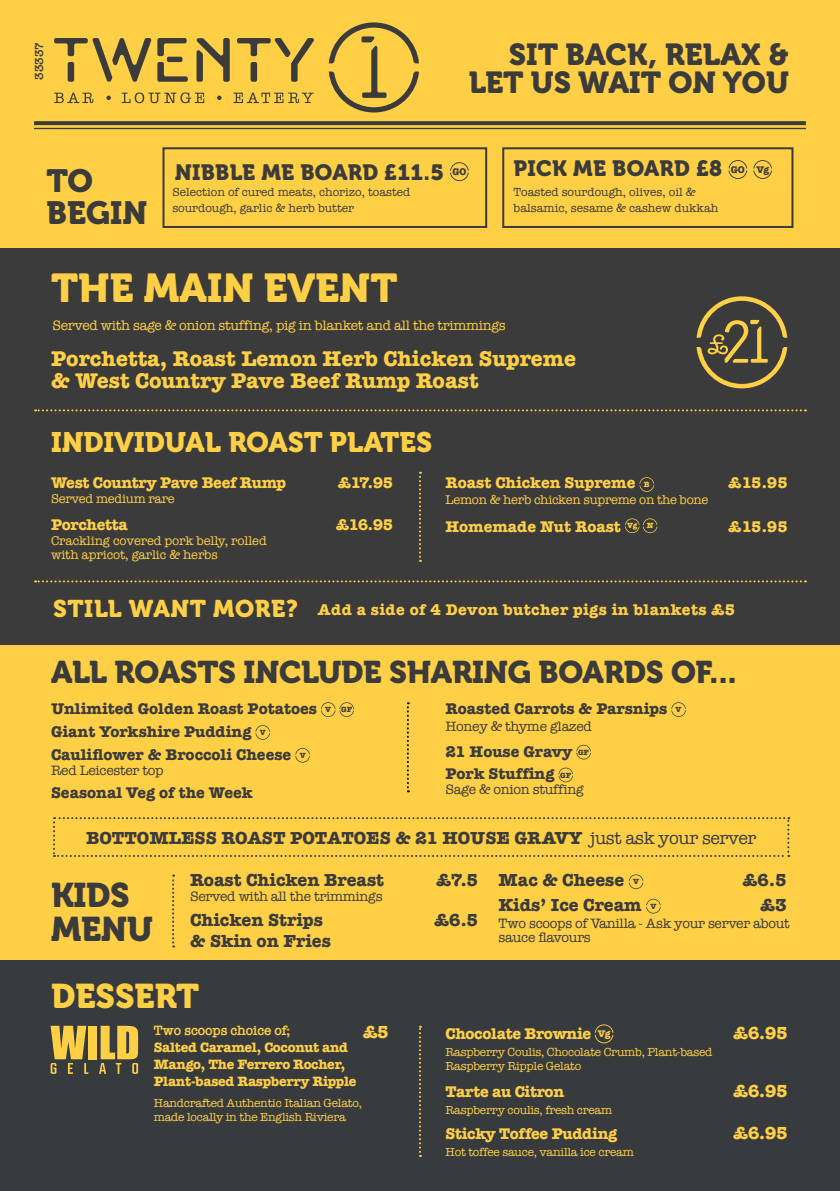
<style>
.page{position:relative;width:840px;height:1191px;background:#fff}
.page>*{position:absolute;margin:0;border:0;box-sizing:border-box;transform-origin:0 0}
.t1{font:40px "Museo 900";color:#ffd046}
.t2{font:34px/33.6px "Museo 900";letter-spacing:-.01em;color:#3b3b3b}
.t3{font:34px "Museo 900";color:#ffd046}
.t4{font:32px/31.6px "Museo 900";color:#3b3b3b}
.t5{font:31.2px "Museo 900";letter-spacing:-.01em;color:#3b3b3b}
.t6{font:30.2px/27.6px "Museo 900";color:#3b3b3b;text-align:right}
.t7{font:28px "Museo 900";color:#ffd046}
.t8{font:24px "Museo 900";letter-spacing:.025em;color:#ffd046}
.t9{font:700 22px/22px "American Typewriter";color:#ffd046}
.t10{font:22px "Museo 900";letter-spacing:.01em;color:#3b3b3b}
.t11{font:700 18px "American Typewriter";color:#3b3b3b}
.t12{font:700 18px "American Typewriter";color:#ffd046}
.t13{font:700 16px/22.8px "American Typewriter";color:#3b3b3b}
.t14{font:700 16px "American Typewriter";letter-spacing:-.02em;color:#ffd046}
.t15{font:700 16px "American Typewriter";color:#ffd046}
.t16{font:700 16px "American Typewriter";letter-spacing:.025em;color:#ffd046}
.t17{font:14px/14px "American Typewriter";letter-spacing:-.02em;color:#3b3b3b}
.t18{font:700 14px/16.8px "American Typewriter";letter-spacing:-.02em;color:#ffd046}
.t19{font:14px "American Typewriter";letter-spacing:-.02em;color:#ffd046}
.t20{font:600 14px "American Typewriter";letter-spacing:-.02em;color:#ffd046}
.t21{font:13px/14.6px "American Typewriter";letter-spacing:-.02em;color:#ffd046}
.t22{font:12px/14px "American Typewriter";letter-spacing:-.02em;color:#ffd046}
.t23{font:12px/16px "American Typewriter";color:#3b3b3b}
.t24{font:600 12px "American Typewriter";letter-spacing:-.02em;color:#3b3b3b}
.t25{font:700 7.8px "American Typewriter";color:#3b3b3b}
.s1{font-family:"American Typewriter";font-weight:700;font-size:10px}
.s2{font-size:7.8px}
.s3{font-weight:400}
.s4{font-size:10px}
</style>
<div class="page">
<div style="left:0;top:0;width:839px;height:1191px;background:#ffd046"></div>
<div style="left:0;top:960px;width:839px;height:231px;background:#383b3d"></div>
<div style="left:0;top:248px;width:839px;height:396px;background:#3b3b3b"></div>
<svg style="left:35px;top:409px;width:770px;height:2px"></svg>
<svg style="left:35px;top:580px;width:770px;height:2px"></svg>
<svg style="left:172px;top:874px;width:2px;height:73px"></svg>
<hr style="left:34px;top:128px;width:771px;height:1px;background:#3b3b3b">
<svg style="left:34px;top:121px;width:771px;height:4px;background:#42403b"></svg>
<svg style="left:639px;top:477px;width:14px;height:15px"></svg>
<svg style="left:625px;top:518px;width:32px;height:15px"></svg>
<svg style="left:628px;top:874px;width:15px;height:15px"></svg>
<svg style="left:646px;top:899px;width:14px;height:14px"></svg>
<svg style="left:419px;top:472px;width:2px;height:90px"></svg>
<svg style="left:419px;top:1025px;width:2px;height:132px"></svg>
<svg style="left:406px;top:702px;width:2px;height:90px"></svg>
<svg style="left:321px;top:702px;width:33px;height:15px"></svg>
<svg style="left:255px;top:725px;width:15px;height:15px"></svg>
<svg style="left:295px;top:748px;width:15px;height:14px"></svg>
<svg style="left:671px;top:702px;width:14px;height:15px"></svg>
<svg style="left:576px;top:745px;width:14px;height:14px"></svg>
<svg style="left:558px;top:767px;width:14px;height:15px"></svg>
<svg style="left:53px;top:817px;width:735px;height:40px"></svg>
<div style="left:88px;top:1025px;width:9px;height:34px;background:#ffd046"></div>
<svg style="left:99px;top:1025px;width:39px;height:48px"></svg>
<svg style="left:51px;top:1025px;width:37px;height:48px"></svg>
<div style="left:167px;top:57px;width:15px;height:5px;background:#3b3b3b;border-radius:2px"></div>
<svg style="left:237px;top:38px;width:77px;height:44px"></svg>
<svg style="left:157px;top:38px;width:29px;height:18px"></svg>
<svg style="left:157px;top:62px;width:31px;height:20px"></svg>
<svg style="left:54px;top:38px;width:97px;height:44px"></svg>
<svg style="left:196px;top:38px;width:33px;height:44px"></svg>
<svg style="left:328px;top:22px;width:91px;height:90px"></svg>
<svg style="left:233px;top:93px;width:80px;height:10px"></svg>
<svg style="left:54px;top:92px;width:150px;height:11px"></svg>
<svg style="left:217px;top:96px;width:4px;height:4px"></svg>
<svg style="left:594px;top:1024px;width:19px;height:19px"></svg>
<svg style="left:728px;top:160px;width:18px;height:19px"></svg>
<svg style="left:753px;top:160px;width:18px;height:19px"></svg>
<svg style="left:450px;top:162px;width:18px;height:19px"></svg>
<div style="left:162px;top:147px;width:325px;height:81px;border:2px solid #3b3b3b"></div>
<div style="left:502px;top:147px;width:291px;height:81px;border:2px solid #3b3b3b"></div>
<svg style="left:696px;top:296px;width:90px;height:92px"></svg>
<p class="t24" style="left:30px;top:80px;width:39px;rotate:-90deg">33337</p>
<h3 class="t6" style="left:468px;top:41px;width:321px">SIT BACK, RELAX &amp;<br>LET US WAIT ON YOU</h3>
<h3 class="t4" style="left:46px;top:166px;width:102px">TO<br>BEGIN</h3>
<h3 class="t10" style="left:175px;top:159px;width:293px">NIBBLE ME BOARD £11.5 <sup>GO</sup></h3>
<h3 class="t10" style="left:513px;top:156px;width:257px">PICK ME BOARD £8 <span class="s1">GO Vg</span></h3>
<p class="t23" style="left:172px;top:183px;width:239px">Selection of cured meats, chorizo, toasted sourdough, garlic &amp; herb butter</p>
<p class="t23" style="left:513px;top:183px;width:206px">Toasted sourdough, olives, oil &amp; balsamic, sesame &amp; cashew dukkah</p>
<h1 class="t1" style="left:51px;top:265px;width:348px">THE MAIN EVENT</h1>
<p class="t19" style="left:52px;top:315px;width:454px">Served with sage &amp; onion stuffing, pig in blanket and all the trimmings</p>
<h3 class="t9" style="left:51px;top:347px;width:526px">Porchetta, Roast Lemon Herb Chicken Supreme &amp; West Country Pave Beef Rump Roast</h3>
<h3 class="t7" style="left:51px;top:426px;width:382px">INDIVIDUAL ROAST PLATES</h3>
<h3 class="t14" style="left:51px;top:469px;width:236px">West Country Pave Beef Rump</h3>
<h3 class="t14" style="left:338px;top:469px;width:57px">£17.95</h3>
<p class="t21" style="left:51px;top:490px;width:125px">Served medium rare</p>
<h3 class="t14" style="left:51px;top:511px;width:78px">Porchetta</h3>
<h3 class="t14" style="left:336px;top:511px;width:59px">£16.95</h3>
<p class="t21" style="left:51px;top:533px;width:217px">Crackling covered pork belly, rolled with apricot, garlic &amp; herbs</p>
<h3 class="t15" style="left:445px;top:469px;width:205px">Roast Chicken Supreme <span class="s2">B</span></h3>
<h3 class="t14" style="left:728px;top:469px;width:61px">£15.95</h3>
<p class="t21" style="left:445px;top:492px;width:264px">Lemon &amp; herb chicken supreme on the bone</p>
<h3 class="t15" style="left:445px;top:512px;width:209px">Homemade Nut Roast <sup>Vg</sup> <sup>N</sup></h3>
<h3 class="t14" style="left:728px;top:512px;width:61px">£15.95</h3>
<h3 class="t8" style="left:53px;top:595px;width:246px">STILL WANT MORE?</h3>
<h3 class="t16" style="left:317px;top:596px;width:418px">Add a side of 4 Devon butcher pigs in blankets £5</h3>
<h3 class="t5" style="left:51px;top:654px;width:687px">ALL ROASTS INCLUDE SHARING BOARDS OF...</h3>
<h3 class="t13" style="left:445px;top:696px;width:237px">Roasted Carrots &amp; Parsnips <span class="s2">V</span></h3>
<p class="t17" style="left:445px;top:719px;width:148px">Honey &amp; thyme glazed</p>
<h3 class="t13" style="left:445px;top:739px;width:145px">21 House Gravy <span class="s2">GF<br></span>Pork Stuffing <span class="s2">GF</span></h3>
<p class="t17" style="left:445px;top:782px;width:140px">Sage &amp; onion stuffing</p>
<h3 class="t11" style="left:86px;top:822px;width:671px">BOTTOMLESS ROAST POTATOES &amp; 21 HOUSE GRAVY <span class="s3">just ask your server</span></h3>
<h3 class="t13" style="left:51px;top:696px;width:281px">Unlimited Golden Roast Potatoes <span class="s2">V</span></h3>
<p class="t25" style="left:341px;top:703px;width:13px">GF</p>
<h3 class="t13" style="left:51px;top:719px;width:256px">Giant Yorkshire Pudding <span class="s2">V<br></span>Cauliflower &amp; Broccoli Cheese <span class="s2">V</span></h3>
<p class="t17" style="left:51px;top:762px;width:114px">Red Leicester top</p>
<h3 class="t13" style="left:51px;top:780px;width:203px">Seasonal Veg of the Week</h3>
<h2 class="t2" style="left:51px;top:879px;width:103px">KIDS<br>MENU</h2>
<h3 class="t11" style="left:190px;top:864px;width:195px">Roast Chicken Breast</h3>
<h3 class="t11" style="left:436px;top:864px;width:44px">£7.5</h3>
<p class="t17" style="left:190px;top:889px;width:194px">Served with all the trimmings</p>
<h3 class="t11" style="left:190px;top:904px;width:134px">Chicken Strips</h3>
<h3 class="t11" style="left:434px;top:904px;width:45px">£6.5</h3>
<h3 class="t11" style="left:190px;top:925px;width:142px">&amp; Skin on Fries</h3>
<h2 class="t3" style="left:51px;top:976px;width:150px">DESSERT</h2>
<h3 class="t11" style="left:498px;top:864px;width:127px">Mac &amp; Cheese</h3>
<p class="t25" style="left:632px;top:875px;width:7px">V</p>
<h3 class="t11" style="left:742px;top:864px;width:45px">£6.5</h3>
<h3 class="t11" style="left:498px;top:889px;width:145px">Kids’ Ice Cream</h3>
<p class="t25" style="left:650px;top:899px;width:7px">V</p>
<h3 class="t11" style="left:760px;top:889px;width:28px">£3</h3>
<p class="t17" style="left:498px;top:915px;width:293px">Two scoops of Vanilla - Ask your server about sauce flavours</p>
<h3 class="t12" style="left:363px;top:1016px;width:27px">£5</h3>
<p class="t20" style="left:154px;top:1020px;width:138px">Two scoops choice of;</p>
<p class="t18" style="left:154px;top:1038px;width:204px">Salted Caramel, Coconut and<br>Mango, The Ferrero Rocher,<br>Plant-based Raspberry Ripple</p>
<p class="t22" style="left:154px;top:1095px;width:210px">Handcrafted Authentic Italian Gelato, made locally in the English Riviera</p>
<h3 class="t14" style="left:445px;top:1020px;width:166px">Chocolate Brownie <span class="s4">Vg</span></h3>
<h3 class="t12" style="left:733px;top:1017px;width:56px">£6.95</h3>
<p class="t22" style="left:445px;top:1044px;width:268px">Raspberry Coulis, Chocolate Crumb, Plant-based<br>Raspberry Ripple Gelato</p>
<h3 class="t14" style="left:445px;top:1078px;width:120px">Tarte au Citron</h3>
<h3 class="t12" style="left:733px;top:1075px;width:56px">£6.95</h3>
<p class="t22" style="left:445px;top:1103px;width:168px">Raspberry coulis, fresh cream</p>
<h3 class="t14" style="left:445px;top:1119px;width:173px">Sticky Toffee Pudding</h3>
<h3 class="t12" style="left:733px;top:1117px;width:56px">£6.95</h3>
<p class="t22" style="left:445px;top:1144px;width:190px">Hot toffee sauce, vanilla ice cream</p>
</div>
